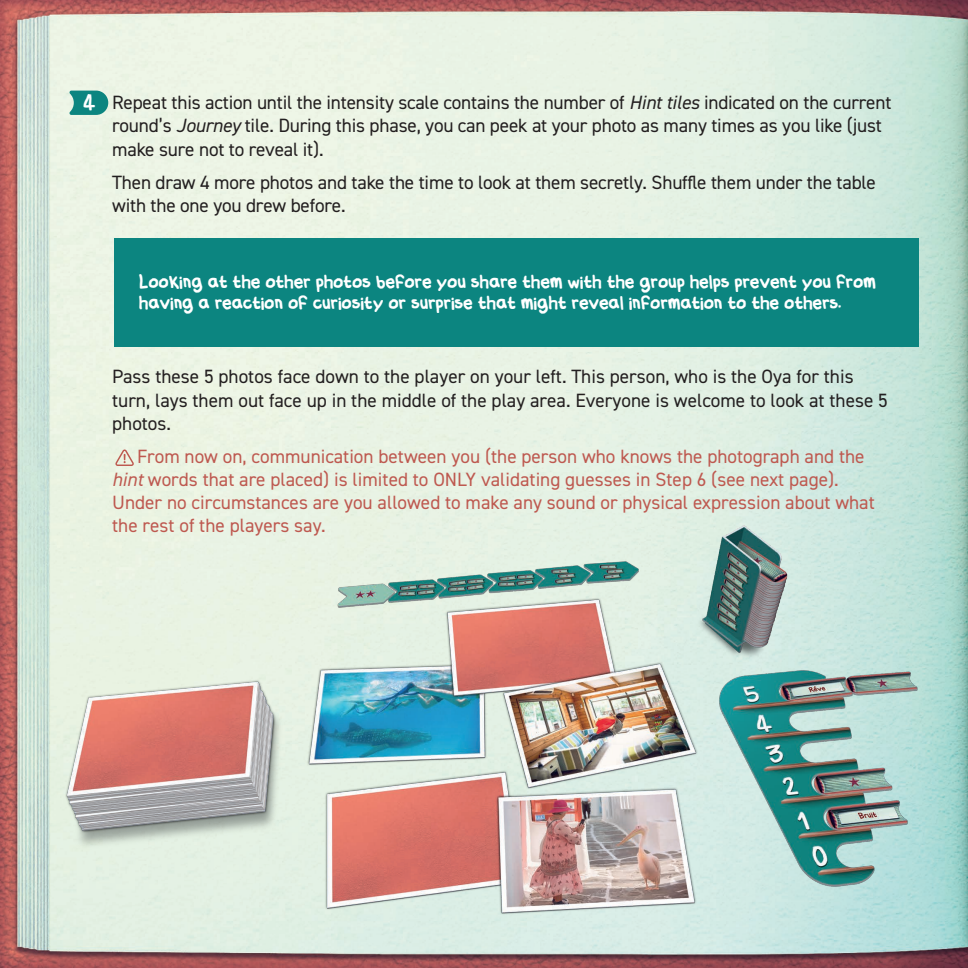
<style>
.page{position:relative;width:968px;height:968px;background:#fff}
.page>*{position:absolute;margin:0;border:0;box-sizing:border-box;transform-origin:0 0}
.t1{font:19.25px/23.1px "DIN2014";letter-spacing:-.01em;color:#231f20}
.t2{font:19.25px/23.1px "DIN2014";color:#be5950}
.t3{font:19.25px "Flabby Bumshandwriting";color:#fff}
.t4{font:17.5px/21px "Flabby Bumshandwriting";letter-spacing:-.02em;color:#fff}
.s1{font-style:italic}
</style>
<div class="page">
<img style="left:0;top:0;width:967px;height:967px">
<img style="left:48px;top:499px;width:909px;height:468px">
<svg style="left:115px;top:449px;width:19px;height:17px"></svg>
<svg style="left:69px;top:91px;width:39px;height:24px"></svg>
<div style="left:114px;top:239px;width:804px;height:108px;background:#0c8580"></div>
<p class="t3" style="left:83px;top:86px;width:14px">4</p>
<p class="t1" style="left:112px;top:91px;width:780px">Repeat this action until the intensity scale contains the number of <span class="s1">Hint tiles</span> indicated on the current round’s <span class="s1">Journey</span> tile. During this phase, you can peek at your photo as many times as you like (just make sure not to reveal it).</p>
<p class="t1" style="left:112px;top:170px;width:765px">Then draw 4 more photos and take the time to look at them secretly. Shuffle them under the table with the one you drew before.</p>
<p class="t4" style="left:139px;top:270px;width:738px">Looking at the other photos before you share them with the group helps prevent you from having a reaction of curiosity or surprise that might reveal information to the others.</p>
<p class="t1" style="left:112px;top:365px;width:777px">Pass these 5 photos face down to the player on your left. This person, who is the Oya for this turn, lays them out face up in the middle of the play area. Everyone is welcome to look at these 5 photos.</p>
<p class="t2" style="left:112px;top:444px;width:764px;text-indent:25px">From now on, communication between you (the person who knows the photograph and the <span class="s1">hint</span> words that are placed) is limited to ONLY validating guesses in Step 6 (see next page).<br>Under no circumstances are you allowed to make any sound or physical expression about what the rest of the players say.</p>
</div>
